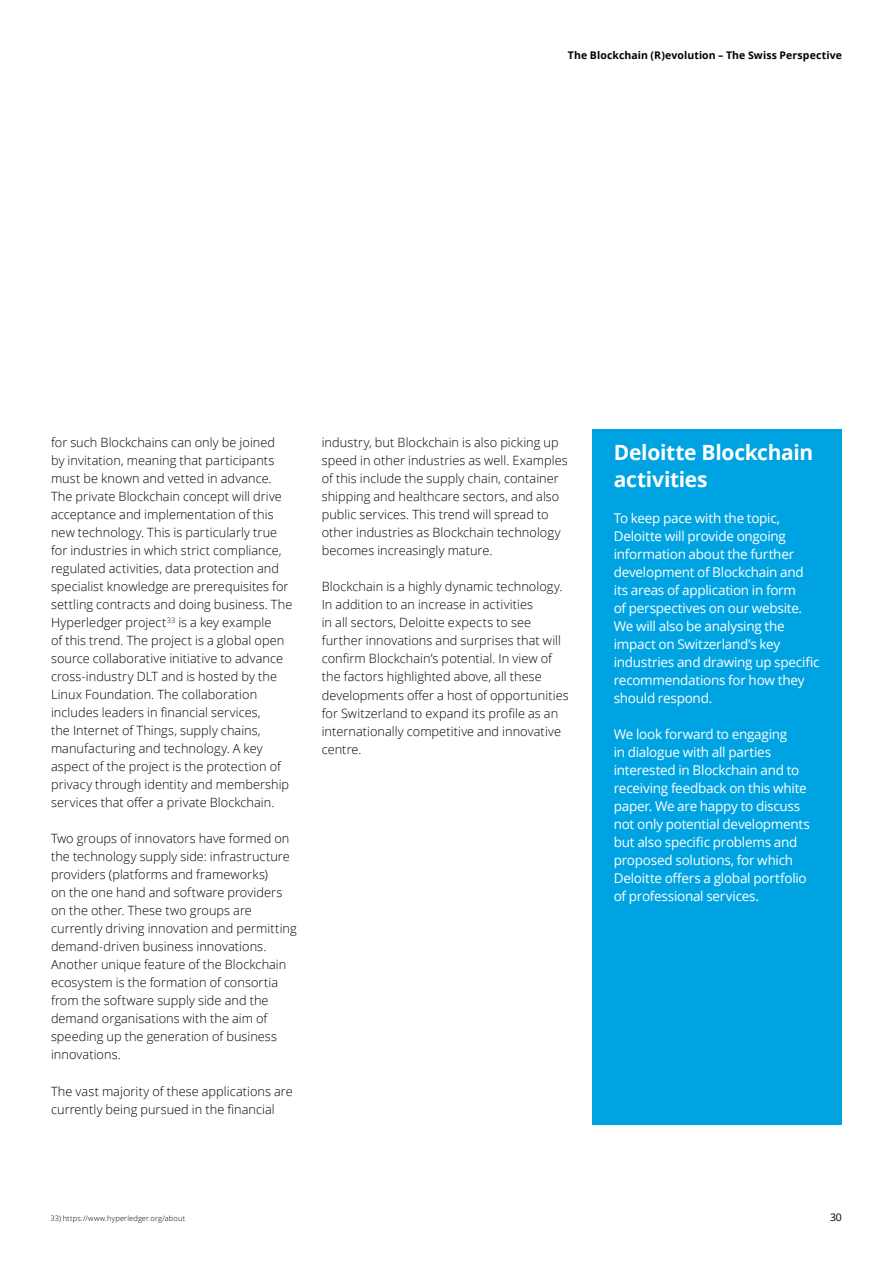
<style>
.page{position:relative;width:893px;height:1263px;background:#fff}
.page>*{position:absolute;margin:0;border:0;box-sizing:border-box;transform-origin:0 0}
.t1{font:700 21px/27px "Open Sans";letter-spacing:-.015em;color:#fff}
.t2{font:13.5px/18px "Open Sans";letter-spacing:-.02em;color:#fff}
.t3{font:300 12.75px/18px "Open Sans";letter-spacing:.005em;color:#000}
.t4{font:700 10.5px "Open Sans";letter-spacing:.01em;color:#000}
.t5{font:10.5px "Open Sans";color:#000}
.t6{font:300 7.5px "Open Sans";letter-spacing:.015em;color:#000}
</style>
<div class="page">
<div style="left:592px;top:429px;width:250px;height:695px;background:#00a3e2"></div>
<p class="t4" style="left:568px;top:48px;width:275px">The Blockchain (R)evolution – The Swiss Perspective</p>
<p class="t3" style="left:51px;top:433px;width:243px">for such Blockchains can only be joined<br>by invitation, meaning that participants must be known and vetted in advance.<br>The private Blockchain concept will drive acceptance and implementation of this new technology. This is particularly true for industries in which strict compliance, regulated activities, data protection and specialist knowledge are prerequisites for settling contracts and doing business. The Hyperledger project<sup>33</sup> is a key example<br>of this trend. The project is a global open source collaborative initiative to advance cross-industry DLT and is hosted by the Linux Foundation. The collaboration includes leaders in financial services,<br>the Internet of Things, supply chains, manufacturing and technology. A key aspect of the project is the protection of privacy through identity and membership services that offer a private Blockchain.</p>
<p class="t3" style="left:51px;top:829px;width:247px">Two groups of innovators have formed on the technology supply side: infrastructure providers (platforms and frameworks)<br>on the one hand and software providers on the other. These two groups are currently driving innovation and permitting demand-driven business innovations.<br>Another unique feature of the Blockchain ecosystem is the formation of consortia from the software supply side and the demand organisations with the aim of speeding up the generation of business innovations.</p>
<p class="t3" style="left:51px;top:1081px;width:243px">The vast majority of these applications are currently being pursued in the financial</p>
<p class="t3" style="left:322px;top:433px;width:248px">industry, but Blockchain is also picking up speed in other industries as well. Examples of this include the supply chain, container shipping and healthcare sectors, and also public services. This trend will spread to other industries as Blockchain technology becomes increasingly mature.</p>
<p class="t3" style="left:322px;top:577px;width:248px">Blockchain is a highly dynamic technology.<br>In addition to an increase in activities<br>in all sectors, Deloitte expects to see further innovations and surprises that will confirm Blockchain’s potential. In view of the factors highlighted above, all these developments offer a host of opportunities for Switzerland to expand its profile as an internationally competitive and innovative centre.</p>
<h1 class="t1" style="left:614px;top:438px;width:201px">Deloitte Blockchain activities</h1>
<p class="t2" style="left:614px;top:509px;width:207px">To keep pace with the topic,<br>Deloitte will provide ongoing information about the further development of Blockchain and its areas of application in form<br>of perspectives on our website.<br>We will also be analysing the impact on Switzerland’s key industries and drawing up specific recommendations for how they should respond.</p>
<p class="t2" style="left:614px;top:724px;width:198px">We look forward to engaging<br>in dialogue with all parties interested in Blockchain and to receiving feedback on this white paper. We are happy to discuss not only potential developments but also specific problems and proposed solutions, for which<br>Deloitte offers a global portfolio of professional services.</p>
<p class="t6" style="left:50px;top:1213px;width:136px">33) https://www.hyperledger.org/about</p>
<p class="t5" style="left:830px;top:1210px;width:13px">30</p>
</div>
